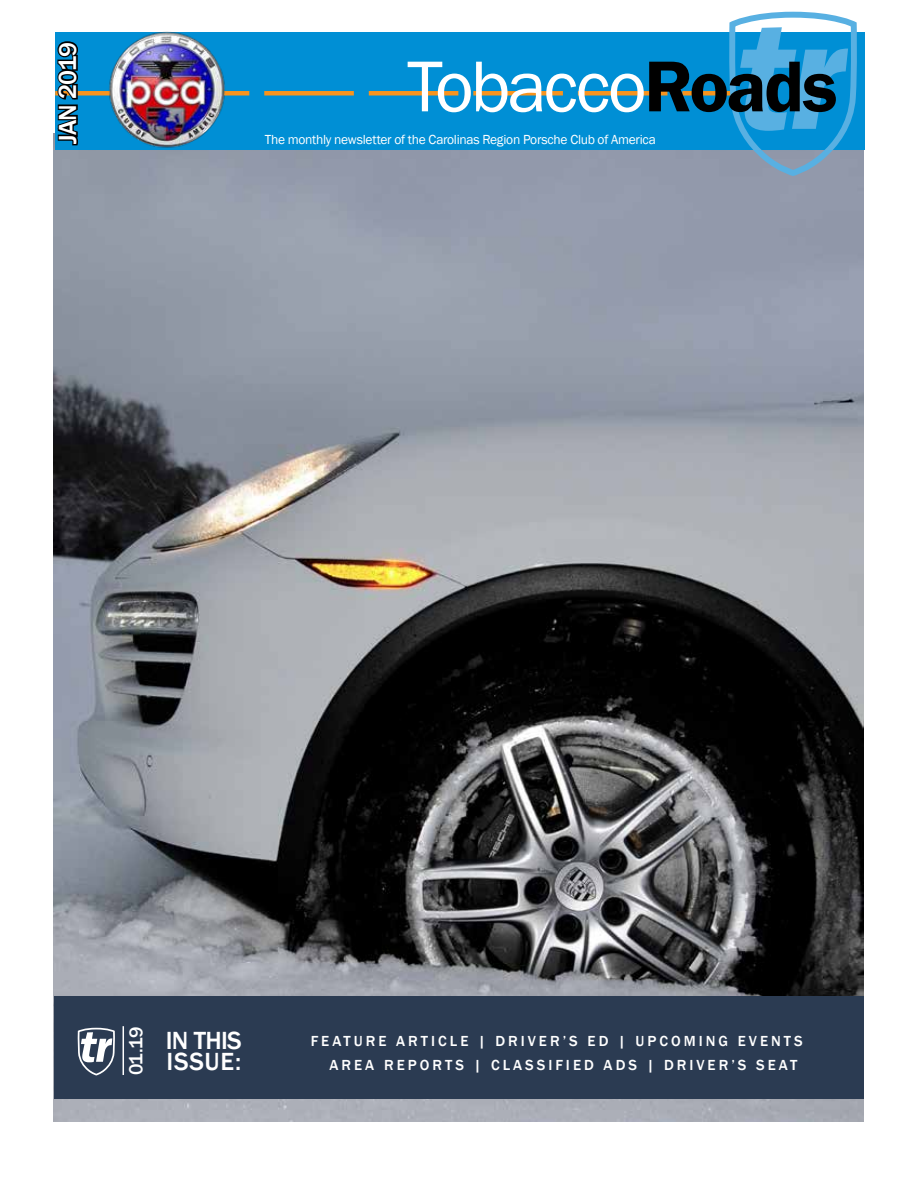
<style>
.page{position:relative;width:918px;height:1188px;background:#fff}
.page>*{position:absolute;margin:0;border:0;box-sizing:border-box;transform-origin:0 0}
.t1{font:74.55px "Franklin Gothic";letter-spacing:-.04em;color:#fff}
.t2{font:500 25.5px/21px "Franklin Gothic";letter-spacing:.005em;color:#fff}
.t3{font:500 25.5px "Franklin Gothic";letter-spacing:-.025em;color:#fff}
.t4{font:500 19.5px "Franklin Gothic";color:#fff}
.t5{font:500 15px "Franklin Gothic";letter-spacing:.2em;color:#fff}
.t6{font:13.5px "Franklin Gothic";letter-spacing:-.02em;color:#fff}
.s1{font-weight:600;color:#000}
.s2{font-weight:600;font-style:italic;font-size:159.6px;color:#58b0e2}
</style>
<div class="page">
<img style="left:54px;top:150px;width:810px;height:972px">
<svg style="left:53px;top:11px;width:807px;height:168px;background:#439ecc"></svg>
<img style="left:104px;top:27px;width:127px;height:128px">
<div style="left:54px;top:996px;width:810px;height:102px;background:#2b3b52"></div>
<svg style="left:77px;top:1027px;width:38px;height:49px"></svg>
<hr style="left:123px;top:1026px;width:1px;height:49px;background:#fff">
<h2 class="t3" style="left:52px;top:144px;width:104px;rotate:-90deg">JAN 2019</h2>
<h1 class="t1" style="left:407px;top:40px;width:440px">Tobacco<span class="s1">Roads</span><span class="s2">tr</span></h1>
<p class="t6" style="left:265px;top:131px;width:393px">The monthly newsletter of the Carolinas Region Porsche Club of America</p>
<h3 class="t4" style="left:124px;top:1075px;width:50px;rotate:-90deg">01.19</h3>
<h2 class="t2" style="left:166px;top:1030px;width:77px">IN THIS<br>ISSUE:</h2>
<p class="t5" style="left:311px;top:1031px;width:494px">FEATURE ARTICLE | DRIVER’S ED | UPCOMING EVENTS</p>
<p class="t5" style="left:330px;top:1055px;width:469px">AREA REPORTS | CLASSIFIED ADS | DRIVER’S SEAT</p>
</div>
